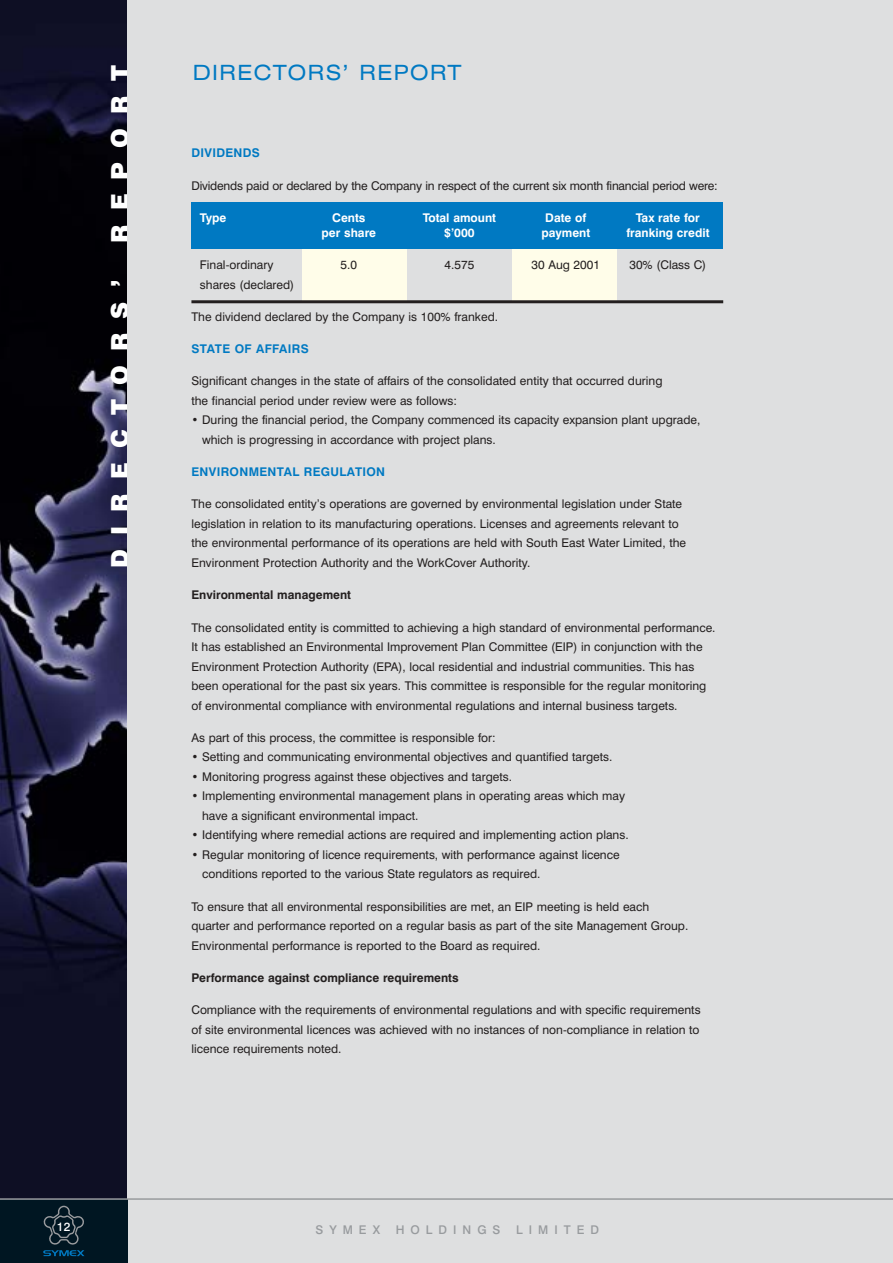
<style>
.page{position:relative;width:893px;height:1263px;background:#fff}
.page>*{position:absolute;margin:0;border:0;box-sizing:border-box;transform-origin:0 0}
.t1{font:900 24px "Swiss 721 BT";letter-spacing:.59em;color:#fff}
.t2{font:expanded 21px "Swiss 721 BT";letter-spacing:.065em;color:#0079c2}
.t3{font:12px/19.5px "Swiss 721 BT";color:#231f1f}
.t4{font:700 12px "Swiss 721 BT";color:#fff}
.t5{font:700 12px "Swiss 721 BT";color:#231f1f}
.t6{font:700 12px "Swiss 721 BT";letter-spacing:.03em;color:#0079c2}
.t7{font:500 12px "Swiss 721 BT";letter-spacing:.5em;color:#989b9e}
.t8{font:500 12px "Swiss 721 BT";color:#fff}
</style>
<div class="page">
<img style="left:0;top:0;width:128px;height:1198px">
<div style="left:128px;top:0;width:764px;height:1263px;background:#dedfe0"></div>
<div style="left:0;top:1199px;width:128px;height:64px;background:#001622"></div>
<svg style="left:43px;top:1206px;width:42px;height:50px"></svg>
<hr style="left:0;top:1198px;width:892px;height:2px;background:#989b9e">
<div style="left:511px;top:248px;width:105px;height:54px;background:#fffde9"></div>
<div style="left:302px;top:248px;width:105px;height:54px;background:#fffde9"></div>
<div style="left:191px;top:202px;width:532px;height:47px;background:#0079c2"></div>
<hr style="left:191px;top:300px;width:532px;height:3px;background:#231f1f">
<h1 class="t1" style="left:111px;top:243px;width:179px;rotate:-90deg">REPORT</h1>
<h1 class="t1" style="left:111px;top:568px;width:289px;rotate:-90deg">DIRECTORS’</h1>
<h2 class="t2" style="left:193px;top:65px;width:270px">DIRECTORS’ REPORT</h2>
<p class="t6" style="left:191px;top:149px;width:70px">DIVIDENDS</p>
<p class="t3" style="left:191px;top:177px;width:528px">Dividends paid or declared by the Company in respect of the current six month financial period were:</p>
<p class="t4" style="left:200px;top:213px;width:28px">Type</p>
<p class="t4" style="left:332px;top:213px;width:35px">Cents</p>
<p class="t4" style="left:423px;top:213px;width:75px">Total amount</p>
<p class="t4" style="left:545px;top:213px;width:43px">Date of</p>
<p class="t4" style="left:636px;top:213px;width:65px">Tax rate for</p>
<p class="t4" style="left:321px;top:228px;width:56px">per share</p>
<p class="t4" style="left:444px;top:228px;width:32px">$’000</p>
<p class="t4" style="left:541px;top:228px;width:50px">payment</p>
<p class="t4" style="left:626px;top:228px;width:85px">franking credit</p>
<p class="t3" style="left:200px;top:256px;width:75px">Final-ordinary</p>
<p class="t3" style="left:340px;top:256px;width:18px">5.0</p>
<p class="t3" style="left:444px;top:256px;width:31px">4.575</p>
<p class="t3" style="left:531px;top:256px;width:70px">30 Aug 2001</p>
<p class="t3" style="left:629px;top:256px;width:78px">30% (Class C)</p>
<p class="t3" style="left:200px;top:276px;width:96px">shares (declared)</p>
<p class="t3" style="left:191px;top:308px;width:308px">The dividend declared by the Company is 100% franked.</p>
<p class="t6" style="left:191px;top:345px;width:119px">STATE OF AFFAIRS</p>
<p class="t3" style="left:191px;top:372px;width:472px">Significant changes in the state of affairs of the consolidated entity that occurred during the financial period under review were as follows:</p>
<p class="t3" style="left:202px;top:411px;width:500px;text-indent:-11px">• During the financial period, the Company commenced its capacity expansion plant upgrade, which is progressing in accordance with project plans.</p>
<p class="t6" style="left:191px;top:468px;width:195px">ENVIRONMENTAL REGULATION</p>
<p class="t3" style="left:191px;top:495px;width:496px">The consolidated entity’s operations are governed by environmental legislation under State legislation in relation to its manufacturing operations. Licenses and agreements relevant to the environmental performance of its operations are held with South East Water Limited, the Environment Protection Authority and the WorkCover Authority.</p>
<p class="t5" style="left:191px;top:591px;width:161px">Environmental management</p>
<p class="t3" style="left:191px;top:619px;width:525px">The consolidated entity is committed to achieving a high standard of environmental performance.<br>It has established an Environmental Improvement Plan Committee (EIP) in conjunction with the Environment Protection Authority (EPA), local residential and industrial communities. This has been operational for the past six years. This committee is responsible for the regular monitoring of environmental compliance with environmental regulations and internal business targets.</p>
<p class="t3" style="left:191px;top:729px;width:306px">As part of this process, the committee is responsible for:</p>
<p class="t3" style="left:191px;top:748px;width:422px">• Setting and communicating environmental objectives and quantified targets.</p>
<p class="t3" style="left:191px;top:768px;width:322px">• Monitoring progress against these objectives and targets.</p>
<p class="t3" style="left:202px;top:787px;width:424px;text-indent:-11px">• Implementing environmental management plans in operating areas which may have a significant environmental impact.</p>
<p class="t3" style="left:191px;top:826px;width:438px">• Identifying where remedial actions are required and implementing action plans.</p>
<p class="t3" style="left:202px;top:846px;width:419px;text-indent:-11px">• Regular monitoring of licence requirements, with performance against licence conditions reported to the various State regulators as required.</p>
<p class="t3" style="left:191px;top:898px;width:498px">To ensure that all environmental responsibilities are met, an EIP meeting is held each quarter and performance reported on a regular basis as part of the site Management Group.<br>Environmental performance is reported to the Board as required.</p>
<p class="t5" style="left:191px;top:973px;width:269px">Performance against compliance requirements</p>
<p class="t3" style="left:191px;top:1001px;width:510px;text-align:justify">Compliance with the requirements of environmental regulations and with specific requirements of site environmental licences was achieved with no instances of non-compliance in relation to licence requirements noted.</p>
<p class="t8" style="left:57px;top:1222px;width:15px">12</p>
<p class="t7" style="left:315px;top:1225px;width:66px">SYMEX</p>
<p class="t7" style="left:396px;top:1225px;width:106px">HOLDINGS</p>
<p class="t7" style="left:516px;top:1225px;width:84px">LIMITED</p>
</div>
